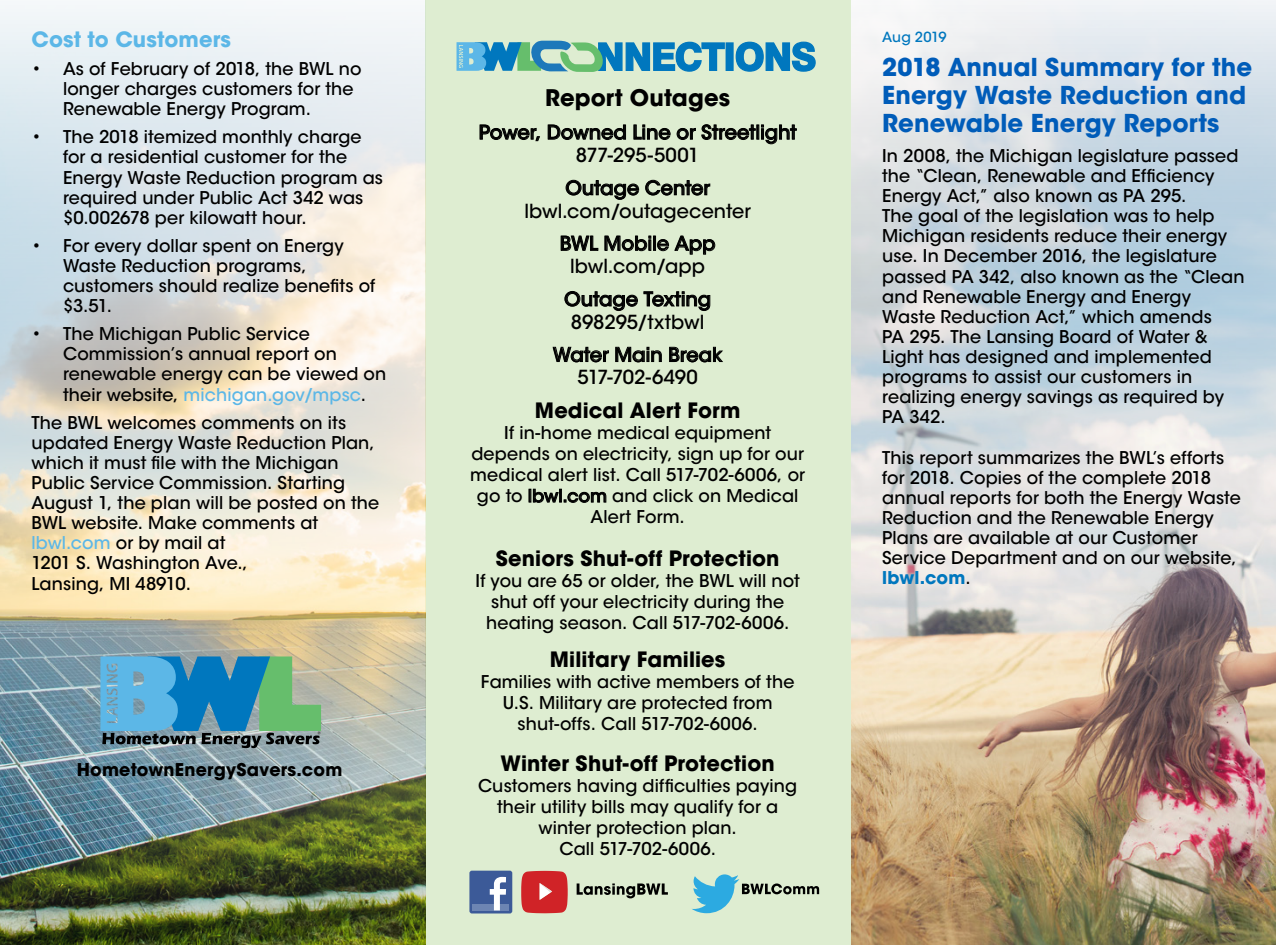
<style>
.page{position:relative;width:1276px;height:945px;background:#fff}
.page>*{position:absolute;margin:0;border:0;box-sizing:border-box;transform-origin:0 0}
.t1{font:700 24.5px/28px "ITC Avant Garde Std";letter-spacing:.005em;color:#005cb9}
.t2{font:700 22.75px "ITC Avant Garde Std";letter-spacing:.005em;color:#000}
.t3{font:700 21px "ITC Avant Garde Std";letter-spacing:.005em;color:#000}
.t4{font:700 21px "ITC Avant Garde Std";letter-spacing:.005em;color:#5cb7e7}
.t5{font:500 19.25px/22.8px "ITC Avant Garde Std";letter-spacing:.005em;color:#000;text-align:center}
.t6{font:500 17.5px/20.1px "ITC Avant Garde Std";letter-spacing:.01em;color:#000}
.t7{font:700 17.5px "ITC Avant Garde Std";letter-spacing:.01em;color:#000}
.t8{font:500 13.83px "ITC Avant Garde Std";color:#0077be}
.s1{color:#5cb7e7}
.s2{font-weight:700;color:#0077be}
</style>
<div class="page">
<img style="left:850px;top:0;width:426px;height:945px">
<div style="left:425px;top:0;width:425px;height:945px;background:#deedd1"></div>
<svg style="left:479px;top:124px;width:61px;height:17px"></svg>
<svg style="left:547px;top:124px;width:79px;height:16px"></svg>
<svg style="left:633px;top:124px;width:164px;height:21px"></svg>
<svg style="left:565px;top:180px;width:74px;height:20px"></svg>
<svg style="left:645px;top:180px;width:65px;height:16px"></svg>
<svg style="left:560px;top:235px;width:38px;height:16px"></svg>
<svg style="left:604px;top:235px;width:47px;height:16px"></svg>
<div style="left:653px;top:236px;width:3px;height:15px;border:1px solid #000"></div>
<svg style="left:657px;top:235px;width:58px;height:20px"></svg>
<svg style="left:564px;top:291px;width:146px;height:20px"></svg>
<svg style="left:552px;top:347px;width:57px;height:16px"></svg>
<svg style="left:615px;top:346px;width:47px;height:17px"></svg>
<svg style="left:669px;top:347px;width:54px;height:16px"></svg>
<svg style="left:529px;top:488px;width:77px;height:15px"></svg>
<div style="left:726px;top:43px;width:7px;height:27px;background:#0077be"></div>
<div style="left:725px;top:42px;width:9px;height:29px;border:1px solid #0077be"></div>
<svg style="left:735px;top:41px;width:81px;height:31px"></svg>
<svg style="left:456px;top:41px;width:269px;height:31px"></svg>
<svg style="left:577px;top:883px;width:91px;height:15px"></svg>
<div style="left:469px;top:871px;width:43px;height:43px;background:#3c5a98;border-radius:2px"></div>
<div style="left:472px;top:904px;width:37px;height:6px;background:#6d85b3"></div>
<svg style="left:490px;top:877px;width:16px;height:33px"></svg>
<svg style="left:692px;top:874px;width:127px;height:39px"></svg>
<svg style="left:521px;top:871px;width:47px;height:42px;background:#d33a3c"></svg>
<img style="left:0;top:5px;width:425px;height:940px">
<svg style="left:100px;top:656px;width:221px;height:92px;background:#5198ab"></svg>
<p class="t4" style="left:32px;top:26px;width:201px">Cost to Customers</p>
<p class="t6" style="left:63px;top:59px;width:300px;text-indent:-32px">• As of February of 2018, the BWL no longer charges customers for the<br>Renewable Energy Program.</p>
<p class="t6" style="left:63px;top:127px;width:322px;text-indent:-32px">• The 2018 itemized monthly charge for a residential customer for the Energy Waste Reduction program as required under Public Act 342 was $0.002678 per kilowatt hour.</p>
<p class="t6" style="left:63px;top:235px;width:314px;text-indent:-32px">• For every dollar spent on Energy<br>Waste Reduction programs, customers should realize benefits of $3.51.</p>
<p class="t6" style="left:63px;top:324px;width:325px;text-indent:-32px">• The Michigan Public Service<br>Commission’s annual report on renewable energy can be viewed on their website, <span class="s1">michigan.gov/mpsc</span>.</p>
<p class="t6" style="left:32px;top:412px;width:349px">The BWL welcomes comments on its updated Energy Waste Reduction Plan, which it must file with the Michigan<br>Public Service Commission. Starting<br>August 1, the plan will be posted on the<br>BWL website. Make comments at <span class="s1">lbwl.com</span> or by mail at<br>1201 S. Washington Ave.,<br>Lansing, MI 48910.</p>
<p class="t7" style="left:77px;top:758px;width:267px">HometownEnergySavers.com</p>
<h2 class="t2" style="left:545px;top:83px;width:187px">Report Outages</h2>
<p class="t5" style="left:479px;top:121px;width:319px">Power, Downed Line or Streetlight<br>877-295-5001</p>
<p class="t5" style="left:524px;top:177px;width:228px">Outage Center lbwl.com/outagecenter</p>
<p class="t5" style="left:560px;top:232px;width:157px">BWL Mobile App lbwl.com/app</p>
<p class="t5" style="left:564px;top:288px;width:148px">Outage Texting<br>898295/txtbwl</p>
<p class="t5" style="left:553px;top:343px;width:171px">Water Main Break<br>517-702-6490</p>
<p class="t3" style="left:535px;top:397px;width:207px">Medical Alert Form</p>
<p class="t6" style="left:470px;top:422px;width:336px;line-height:21px;text-align:center">If in-home medical equipment depends on electricity, sign up for our medical alert list. Call 517-702-6006, or go to lbwl.com and click on Medical<br>Alert Form.</p>
<p class="t3" style="left:496px;top:545px;width:285px">Seniors Shut-off Protection</p>
<p class="t6" style="left:475px;top:570px;width:326px;line-height:21px;text-align:center">If you are 65 or older, the BWL will not shut off your electricity during the heating season. Call 517-702-6006.</p>
<p class="t3" style="left:550px;top:646px;width:177px">Military Families</p>
<p class="t6" style="left:481px;top:671px;width:315px;line-height:21px;text-align:center">Families with active members of the<br>U.S. Military are protected from shut-offs. Call 517-702-6006.</p>
<p class="t3" style="left:500px;top:749px;width:276px">Winter Shut-off Protection</p>
<p class="t6" style="left:478px;top:775px;width:321px;line-height:21px;text-align:center">Customers having difficulties paying their utility bills may qualify for a winter protection plan.<br>Call 517-702-6006.</p>
<p class="t8" style="left:882px;top:28px;width:66px">Aug 2019</p>
<h1 class="t1" style="left:882px;top:53px;width:372px">2018 Annual Summary for the<br>Energy Waste Reduction and<br>Renewable Energy Reports</h1>
<p class="t6" style="left:882px;top:145px;width:364px">In 2008, the Michigan legislature passed the “Clean, Renewable and Efficiency Energy Act,” also known as PA 295.<br>The goal of the legislation was to help Michigan residents reduce their energy use. In December 2016, the legislature passed PA 342, also known as the “Clean and Renewable Energy and Energy Waste Reduction Act,” which amends<br>PA 295. The Lansing Board of Water &amp; Light has designed and implemented programs to assist our customers in realizing energy savings as required by PA 342.</p>
<p class="t6" style="left:882px;top:447px;width:360px">This report summarizes the BWL’s efforts for 2018. Copies of the complete 2018 annual reports for both the Energy Waste Reduction and the Renewable Energy Plans are available at our Customer Service Department and on our website, <span class="s2">lbwl.com</span>.</p>
</div>
